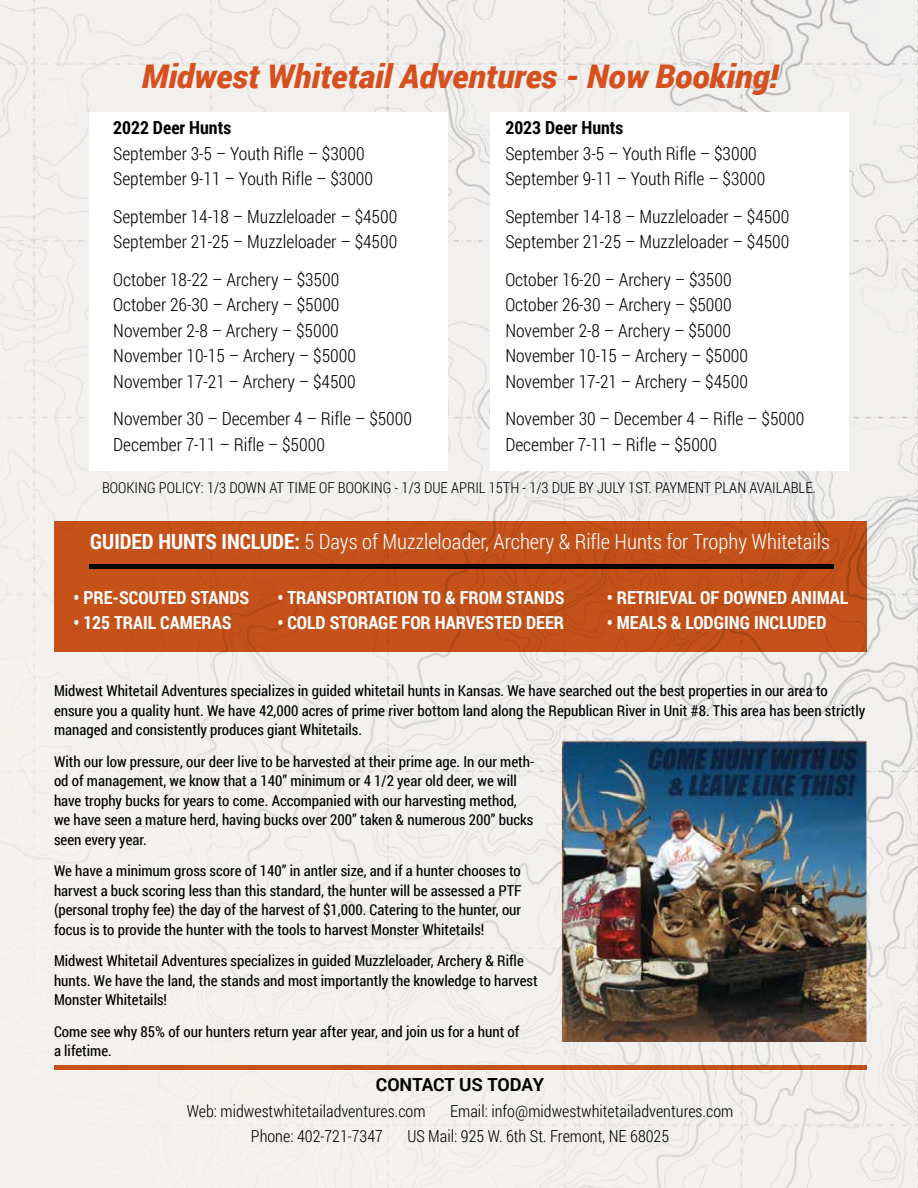
<style>
.page{position:relative;width:918px;height:1188px;background:#fff}
.page>*{position:absolute;margin:0;border:0;box-sizing:border-box;transform-origin:0 0}
.t1{font:italic 900 32.55px "Roboto";color:#d5501e}
.t2{font:300 21px "Roboto Condensed";color:#fff}
.t3{font:300 18px/25.5px "Roboto Condensed";color:#000}
.t4{font:700 18px "Roboto Condensed";color:#fff}
.t5{font:700 18px "Roboto Condensed";color:#000}
.t6{font:700 18px "Roboto";color:#000}
.t7{font:300 16.5px "Roboto Condensed";color:#000}
.t8{font:15px/19.5px "Roboto Condensed";color:#000}
.t9{font:300 15px "Roboto Condensed";color:#000}
.s1{font-weight:700}
</style>
<div class="page">
<img style="left:0;top:0;width:918px;height:1188px">
<div style="left:54px;top:521px;width:812px;height:131px;background:#c55219"></div>
<div style="left:54px;top:1065px;width:812px;height:5px;background:#c65219"></div>
<div style="left:90px;top:112px;width:358px;height:359px;background:#fff"></div>
<div style="left:490px;top:112px;width:359px;height:359px;background:#fff"></div>
<hr style="left:917px;top:225px;width:1px;height:43px;background:#d0571c">
<img style="left:538px;top:741px;width:328px;height:300px">
<hr style="left:90px;top:565px;width:744px;height:4px;background:#000">
<h1 class="t1" style="left:142px;top:53px;width:638px">Midwest Whitetail Adventures - Now Booking!</h1>
<p class="t5" style="left:113px;top:115px;width:119px">2022 Deer Hunts</p>
<p class="t3" style="left:113px;top:140px;width:261px">September 3-5 – Youth Rifle – $3000<br>September 9-11 – Youth Rifle – $3000</p>
<p class="t3" style="left:113px;top:203px;width:286px">September 14-18 – Muzzleloader – $4500<br>September 21-25 – Muzzleloader – $4500</p>
<p class="t3" style="left:113px;top:266px;width:244px">October 18-22 – Archery – $3500<br>October 26-30 – Archery – $5000<br>November 2-8 – Archery – $5000<br>November 10-15 – Archery – $5000<br>November 17-21 – Archery – $4500</p>
<p class="t3" style="left:113px;top:405px;width:300px">November 30 – December 4 – Rifle – $5000<br>December 7-11 – Rifle – $5000</p>
<p class="t9" style="left:102px;top:477px;width:715px">BOOKING POLICY: 1/3 DOWN AT TIME OF BOOKING - 1/3 DUE APRIL 15TH - 1/3 DUE BY JULY 1ST. PAYMENT PLAN AVAILABLE.</p>
<p class="t5" style="left:505px;top:115px;width:119px">2023 Deer Hunts</p>
<p class="t3" style="left:505px;top:140px;width:261px">September 3-5 – Youth Rifle – $3000<br>September 9-11 – Youth Rifle – $3000</p>
<p class="t3" style="left:505px;top:203px;width:286px">September 14-18 – Muzzleloader – $4500<br>September 21-25 – Muzzleloader – $4500</p>
<p class="t3" style="left:505px;top:266px;width:244px">October 16-20 – Archery – $3500<br>October 26-30 – Archery – $5000<br>November 2-8 – Archery – $5000<br>November 10-15 – Archery – $5000<br>November 17-21 – Archery – $4500</p>
<p class="t3" style="left:505px;top:405px;width:300px">November 30 – December 4 – Rifle – $5000<br>December 7-11 – Rifle – $5000</p>
<h2 class="t2" style="left:90px;top:527px;width:741px"><span class="s1">GUIDED HUNTS INCLUDE:</span> 5 Days of Muzzleloader, Archery &amp; Rifle Hunts for Trophy Whitetails</h2>
<p class="t4" style="left:278px;top:585px;width:289px">• TRANSPORTATION TO &amp; FROM STANDS</p>
<p class="t4" style="left:278px;top:610px;width:288px">• COLD STORAGE FOR HARVESTED DEER</p>
<p class="t4" style="left:73px;top:585px;width:177px">• PRE-SCOUTED STANDS</p>
<p class="t4" style="left:73px;top:610px;width:160px">• 125 TRAIL CAMERAS</p>
<p class="t4" style="left:607px;top:585px;width:243px">• RETRIEVAL OF DOWNED ANIMAL</p>
<p class="t4" style="left:607px;top:610px;width:221px">• MEALS &amp; LODGING INCLUDED</p>
<p class="t8" style="left:54px;top:681px;width:813px">Midwest Whitetail Adventures specializes in guided whitetail hunts in Kansas. We have searched out the best properties in our area to ensure you a quality hunt. We have 42,000 acres of prime river bottom land along the Republican River in Unit #8. This area has been strictly managed and consistently produces giant Whitetails.</p>
<p class="t8" style="left:54px;top:751px;width:482px">With our low pressure, our deer live to be harvested at their prime age. In our meth&shy;od of management, we know that a 140” minimum or 4 1/2 year old deer, we will have trophy bucks for years to come. Accompanied with our harvesting method, we have seen a mature herd, having bucks over 200” taken &amp; numerous 200” bucks seen every year.</p>
<p class="t8" style="left:54px;top:861px;width:469px;text-align:justify">We have a minimum gross score of 140” in antler size, and if a hunter chooses to harvest a buck scoring less than this standard, the hunter will be assessed a PTF (personal trophy fee) the day of the harvest of $1,000. Catering to the hunter, our focus is to provide the hunter with the tools to harvest Monster Whitetails!</p>
<p class="t8" style="left:54px;top:951px;width:485px">Midwest Whitetail Adventures specializes in guided Muzzleloader, Archery &amp; Rifle hunts. We have the land, the stands and most importantly the knowledge to harvest<br>Monster Whitetails!</p>
<p class="t8" style="left:54px;top:1021px;width:467px">Come see why 85% of our hunters return year after year, and join us for a hunt of a lifetime.</p>
<p class="t6" style="left:376px;top:1072px;width:170px">CONTACT US TODAY</p>
<p class="t7" style="left:187px;top:1100px;width:240px">Web: midwestwhitetailadventures.com</p>
<p class="t7" style="left:450px;top:1100px;width:285px">Email: info@midwestwhitetailadventures.com</p>
<p class="t7" style="left:251px;top:1125px;width:133px">Phone: 402-721-7347</p>
<p class="t7" style="left:407px;top:1125px;width:263px">US Mail: 925 W. 6th St. Fremont, NE 68025</p>
</div>
